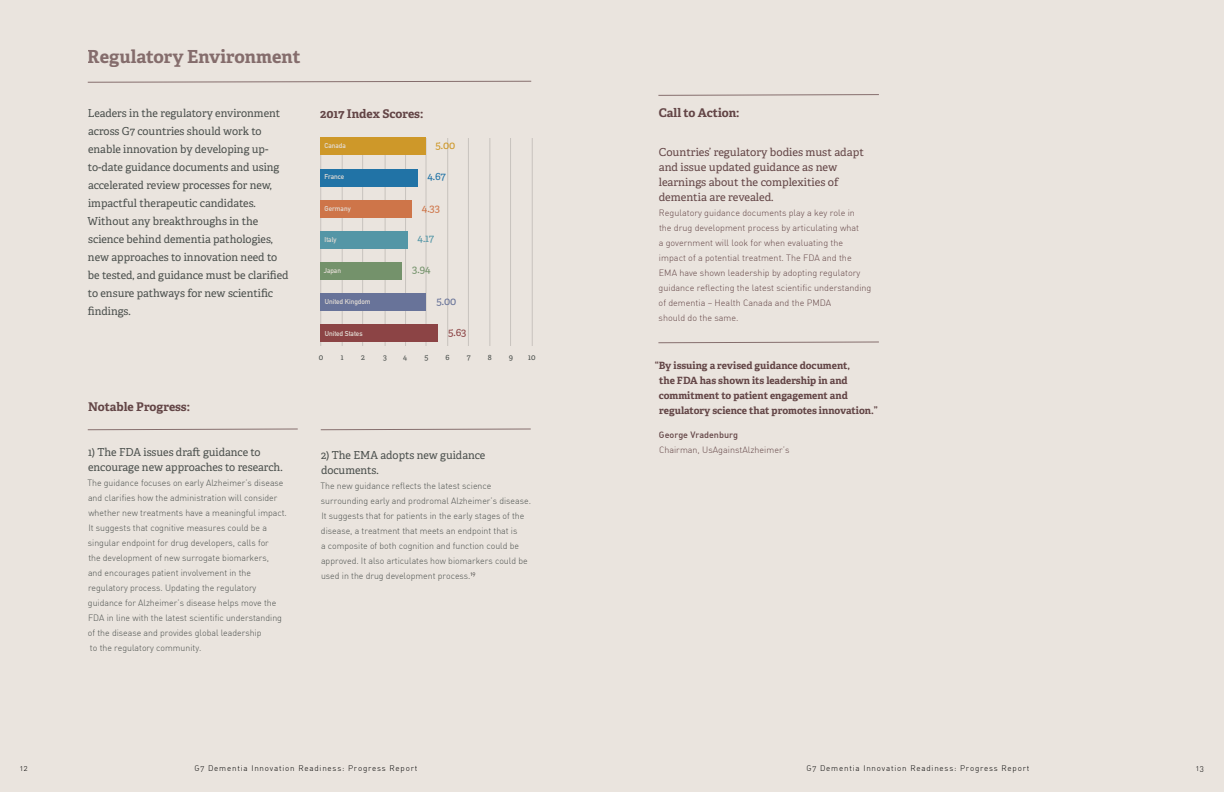
<style>
.page{position:relative;width:1224px;height:792px;background:#fff}
.page>*{position:absolute;margin:0;border:0;box-sizing:border-box;transform-origin:0 0}
.t1{font:700 18px "Adelle PE";letter-spacing:-.005em;color:#634546}
.t2{font:700 12px "Adelle PE";letter-spacing:-.005em;color:#634546}
.t3{font:11px/18px "Adelle PE";color:#4a4f4c}
.t4{font:11px/15px "Adelle PE";color:#634546}
.t5{font:11px "Adelle PE";color:#ce9829}
.t6{font:11px "Adelle PE";color:#2173a6}
.t7{font:11px "Adelle PE";color:#ce7549}
.t8{font:11px "Adelle PE";color:#8c4445}
.t9{font:11px "Adelle PE";color:#5496a6}
.t10{font:11px "Adelle PE";color:#74926b}
.t11{font:11px "Adelle PE";color:#687399}
.t12{font:700 10px/15px "Adelle PE";color:#634546}
.t13{font:300 9px/15px "DIN Alternate";color:#4a4f4c}
.t14{font:300 9px/15px "DIN Alternate";color:#634546}
.t15{font:500 9px "DIN Alternate";color:#634546}
.t16{font:300 8px "DIN Alternate";letter-spacing:.1em;color:#000}
.t17{font:8px "Adelle PE";color:#4a4f4c}
.t18{font:700 7px "DIN Alternate";color:#e3dcd4}
</style>
<div class="page">
<div style="left:612px;top:0;width:612px;height:792px;background:#eae4de"></div>
<div style="left:0;top:0;width:612px;height:792px;background:#eae4de"></div>
<svg style="left:87px;top:81px;width:445px;height:2px"></svg>
<svg style="left:87px;top:428px;width:211px;height:2px"></svg>
<svg style="left:320px;top:428px;width:211px;height:2px"></svg>
<svg style="left:658px;top:94px;width:221px;height:2px"></svg>
<svg style="left:658px;top:341px;width:221px;height:2px"></svg>
<hr style="left:532px;top:138px;width:1px;height:208px;background:#000">
<hr style="left:510px;top:138px;width:1px;height:208px;background:#000">
<hr style="left:490px;top:138px;width:1px;height:208px;background:#000">
<hr style="left:468px;top:138px;width:1px;height:208px;background:#000">
<hr style="left:447px;top:138px;width:1px;height:208px;background:#000">
<hr style="left:426px;top:138px;width:1px;height:208px;background:#000">
<hr style="left:405px;top:138px;width:1px;height:208px;background:#000">
<hr style="left:385px;top:138px;width:1px;height:208px;background:#000">
<hr style="left:362px;top:138px;width:1px;height:208px;background:#000">
<hr style="left:342px;top:138px;width:1px;height:208px;background:#000">
<hr style="left:320px;top:138px;width:1px;height:208px;background:#000">
<div style="left:320px;top:200px;width:92px;height:17px;background:#ce7549"></div>
<div style="left:320px;top:231px;width:88px;height:17px;background:#5496a6"></div>
<div style="left:320px;top:263px;width:82px;height:17px;background:#74926b"></div>
<div style="left:320px;top:294px;width:106px;height:17px;background:#687399"></div>
<div style="left:320px;top:325px;width:118px;height:17px;background:#8c4445"></div>
<div style="left:320px;top:169px;width:98px;height:17px;background:#2173a6"></div>
<div style="left:320px;top:138px;width:106px;height:17px;background:#ce9829"></div>
<h1 class="t1" style="left:88px;top:43px;width:214px">Regulatory Environment</h1>
<p class="t3" style="left:87px;top:104px;width:203px">Leaders in the regulatory environment across G7 countries should work to enable innovation by developing up&shy;to-date guidance documents and using accelerated review processes for new, impactful therapeutic candidates.<br>Without any breakthroughs in the science behind dementia pathologies, new approaches to innovation need to be tested, and guidance must be clarified to ensure pathways for new scientific findings.</p>
<h2 class="t2" style="left:320px;top:105px;width:105px">2017 Index Scores:</h2>
<p class="t17" style="left:319px;top:351px;width:6px">0</p>
<p class="t17" style="left:341px;top:351px;width:4px">1</p>
<p class="t17" style="left:361px;top:351px;width:5px">2</p>
<p class="t17" style="left:383px;top:351px;width:5px">3</p>
<p class="t17" style="left:403px;top:351px;width:6px">4</p>
<p class="t17" style="left:424px;top:351px;width:5px">5</p>
<p class="t17" style="left:446px;top:351px;width:6px">6</p>
<p class="t17" style="left:467px;top:351px;width:5px">7</p>
<p class="t17" style="left:488px;top:351px;width:5px">8</p>
<p class="t17" style="left:509px;top:351px;width:6px">9</p>
<p class="t17" style="left:528px;top:351px;width:9px">10</p>
<p class="t5" style="left:436px;top:137px;width:21px">5.00</p>
<p class="t6" style="left:427px;top:169px;width:20px">4.67</p>
<p class="t7" style="left:422px;top:200px;width:20px">4.33</p>
<p class="t18" style="left:325px;top:141px;width:23px">Canada</p>
<p class="t18" style="left:325px;top:172px;width:21px">France</p>
<p class="t18" style="left:325px;top:204px;width:28px">Germany</p>
<p class="t9" style="left:418px;top:230px;width:18px">4.17</p>
<p class="t10" style="left:412px;top:261px;width:20px">3.94</p>
<p class="t18" style="left:325px;top:234px;width:13px">Italy</p>
<p class="t18" style="left:324px;top:266px;width:19px">Japan</p>
<p class="t11" style="left:437px;top:293px;width:21px">5.00</p>
<p class="t18" style="left:325px;top:297px;width:47px">United Kingdom</p>
<p class="t8" style="left:448px;top:324px;width:20px">5.63</p>
<p class="t18" style="left:325px;top:329px;width:39px">United States</p>
<h2 class="t2" style="left:88px;top:398px;width:103px">Notable Progress:</h2>
<p class="t3" style="left:88px;top:444px;width:196px;line-height:15px">1) The FDA issues draft guidance to encourage new approaches to research.</p>
<p class="t13" style="left:87px;top:475px;width:201px">The guidance focuses on early Alzheimer’s disease and clarifies how the administration will consider whether new treatments have a meaningful impact.<br>It suggests that cognitive measures could be a singular endpoint for drug developers, calls for<br>the development of new surrogate biomarkers,<br>and encourages patient involvement in the regulatory process. Updating the regulatory guidance for Alzheimer’s disease helps move the FDA in line with the latest scientific understanding of the disease and provides global leadership<br>to the regulatory community.</p>
<p class="t3" style="left:321px;top:447px;width:166px;line-height:15px">2) The EMA adopts new guidance documents.</p>
<p class="t13" style="left:320px;top:478px;width:212px">The new guidance reflects the latest science surrounding early and prodromal Alzheimer’s disease.<br>It suggests that for patients in the early stages of the disease, a treatment that meets an endpoint that is<br>a composite of both cognition and function could be approved. It also articulates how biomarkers could be used in the drug development process.<sup>19</sup></p>
<h2 class="t2" style="left:659px;top:104px;width:82px">Call to Action:</h2>
<p class="t4" style="left:659px;top:144px;width:207px">Countries’ regulatory bodies must adapt and issue updated guidance as new learnings about the complexities of dementia are revealed.</p>
<p class="t14" style="left:659px;top:205px;width:214px">Regulatory guidance documents play a key role in<br>the drug development process by articulating what<br>a government will look for when evaluating the impact of a potential treatment. The FDA and the EMA have shown leadership by adopting regulatory guidance reflecting the latest scientific understanding of dementia – Health Canada and the PMDA<br>should do the same.</p>
<p class="t12" style="left:659px;top:358px;width:221px;text-indent:-4px">“By issuing a revised guidance document,<br>the FDA has shown its leadership in and commitment to patient engagement and regulatory science that promotes innovation.”</p>
<p class="t15" style="left:659px;top:429px;width:81px">George Vradenburg</p>
<p class="t14" style="left:659px;top:442px;width:132px">Chairman, UsAgainstAlzheimer’s</p>
<p class="t16" style="left:20px;top:763px;width:9px">12</p>
<p class="t16" style="left:195px;top:763px;width:224px">G7 Dementia Innovation Readiness: Progress Report</p>
<p class="t16" style="left:807px;top:763px;width:224px">G7 Dementia Innovation Readiness: Progress Report</p>
<p class="t16" style="left:1196px;top:763px;width:9px">13</p>
</div>
